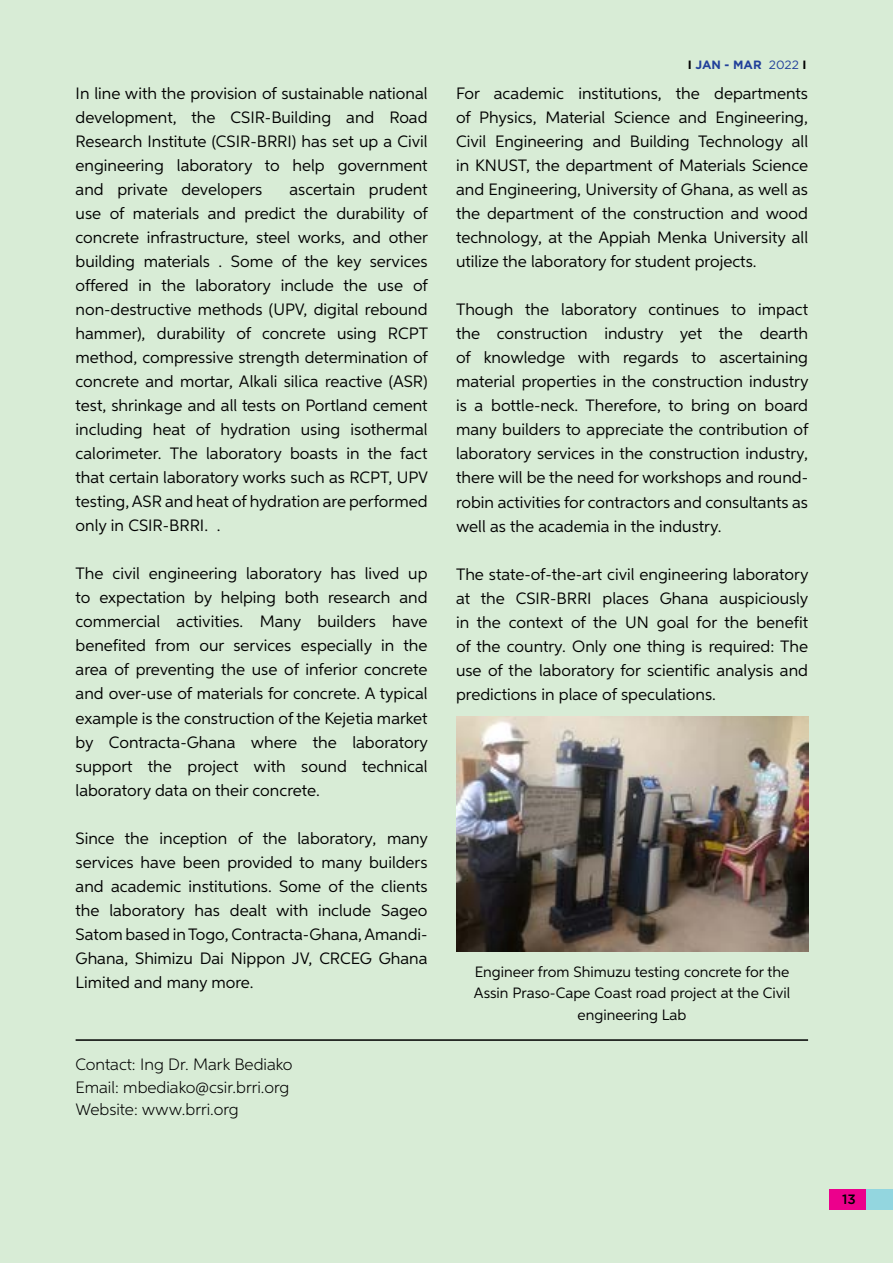
<style>
.page{position:relative;width:893px;height:1263px;background:#d8ecd6}
.page>*{position:absolute;margin:0;border:0;box-sizing:border-box;transform-origin:0 0}
.t1{font:16.5px/24px "Aspira";color:#000;text-align:justify}
.t2{font:300 16.5px/22.5px "Aspira";color:#000}
.t3{font:15px/21px "Aspira";color:#000}
.t4{font:500 13.5px "Gotham";color:#000}
.t5{font:700 12px "Gotham";color:#21409a}
.s1{color:#000}
.s2{font-weight:400}
</style>
<div class="page">
<div style="left:829px;top:1189px;width:64px;height:21px;background:#93d6df"></div>
<div style="left:829px;top:1189px;width:36px;height:21px;background:#ec008c"></div>
<img style="left:456px;top:716px;width:352px;height:235px">
<hr style="left:76px;top:1039px;width:732px;height:2px;background:#000">
<p class="t1" style="left:76px;top:81px;width:353px">In line with the provision of sustainable national development, the CSIR-Building and Road Research Institute (CSIR-BRRI) has set up a Civil engineering laboratory to help government and private developers</p>
<p class="t1" style="left:76px;top:177px;width:354px;text-indent:214px">ascertain prudent use of materials and predict the durability of concrete infrastructure, steel works, and other building materials . Some of the key services offered in the laboratory include the use of non-destructive methods (UPV, digital rebound hammer), durability of concrete using RCPT method, compressive strength determination of concrete and mortar, Alkali silica reactive (ASR) test, shrinkage and all tests on Portland cement including heat of hydration using isothermal calorimeter. The laboratory boasts in the fact that certain laboratory works such as RCPT, UPV testing, ASR and heat of hydration are performed only in CSIR-BRRI. .</p>
<p class="t1" style="left:76px;top:561px;width:354px">The civil engineering laboratory has lived up to expectation by helping both research and commercial activities. Many builders have benefited from our services especially in the area of preventing the use of inferior concrete and over-use of materials for concrete. A typical example is the construction of the Kejetia market by Contracta-Ghana where the laboratory support the project with sound technical laboratory data on their concrete.</p>
<p class="t1" style="left:76px;top:826px;width:354px">Since the inception of the laboratory, many services have been provided to many builders and academic institutions. Some of the clients the laboratory has dealt with include Sageo Satom based in Togo, Contracta-Ghana, Amandi-Ghana, Shimizu Dai Nippon JV, CRCEG Ghana Limited and many more.</p>
<p class="t2" style="left:76px;top:1053px;width:218px">Contact: Ing Dr. Mark Bediako<br>Email: mbediako@csir.brri.org<br>Website: www.brri.org</p>
<p class="t5" style="left:688px;top:58px;width:120px"><span class="s1">I</span> JAN - MAR <span class="s2">2022</span> <span class="s1">I</span></p>
<p class="t1" style="left:456px;top:81px;width:353px">For academic institutions, the departments of Physics, Material Science and Engineering, Civil Engineering and Building Technology all in KNUST, the department of Materials Science and Engineering, University of Ghana, as well as the department of the construction and wood technology, at the Appiah Menka University all utilize the laboratory for student projects.</p>
<p class="t1" style="left:456px;top:297px;width:354px">Though the laboratory continues to impact the construction industry yet the dearth of knowledge with regards to ascertaining material properties in the construction industry is a bottle-neck. Therefore, to bring on board many builders to appreciate the contribution of laboratory services in the construction industry, there will be the need for workshops and round&shy;robin activities for contractors and consultants as well as the academia in the industry.</p>
<p class="t1" style="left:456px;top:562px;width:354px">The state-of-the-art civil engineering laboratory at the CSIR-BRRI places Ghana auspiciously in the context of the UN goal for the benefit of the country. Only one thing is required: The use of the laboratory for scientific analysis and predictions in place of speculations.</p>
<p class="t3" style="left:474px;top:961px;width:318px">Engineer from Shimuzu testing concrete for the<br>Assin Praso-Cape Coast road project at the Civil</p>
<p class="t3" style="left:578px;top:1004px;width:110px">engineering Lab</p>
<p class="t4" style="left:842px;top:1190px;width:15px">13</p>
</div>
